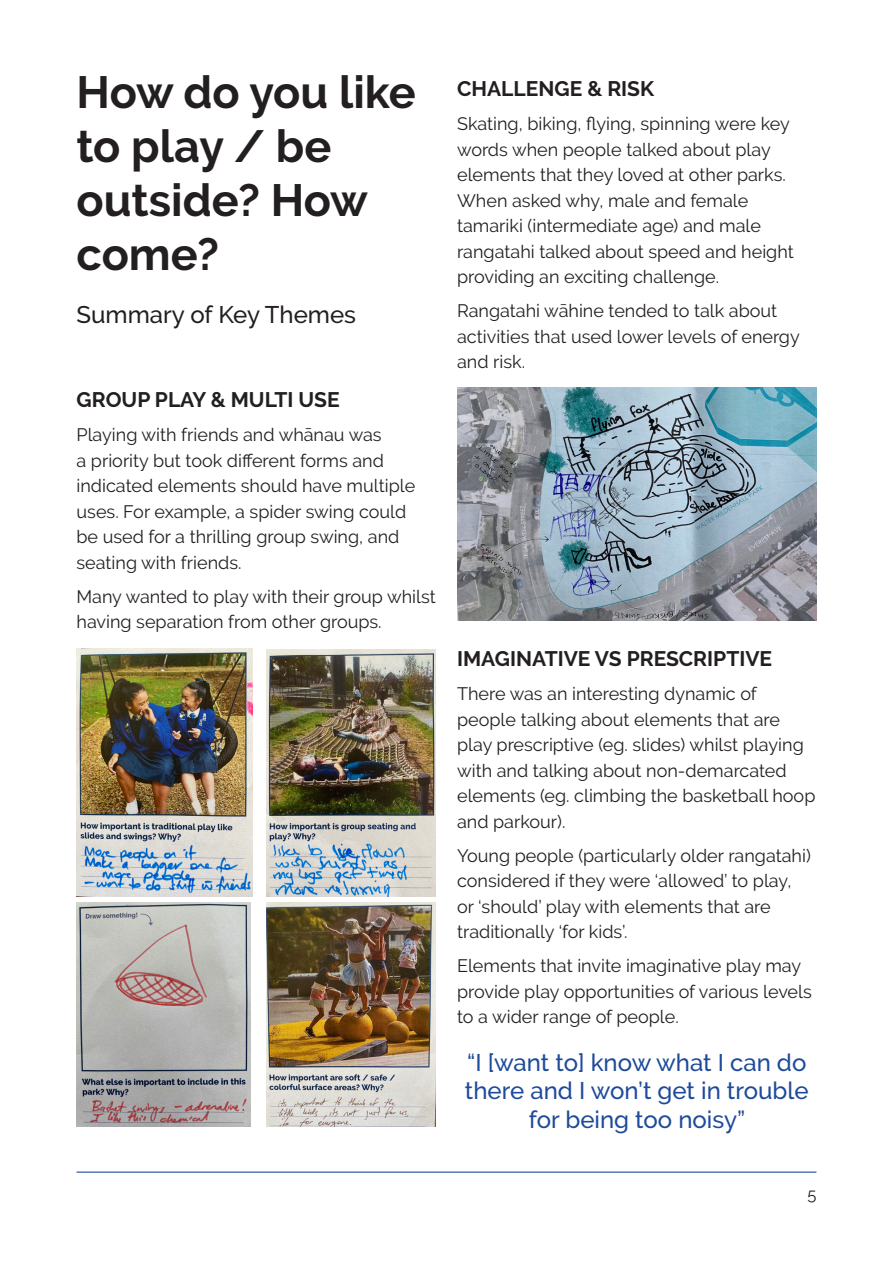
<style>
.page{position:relative;width:893px;height:1263px;background:#fff}
.page>*{position:absolute;margin:0;border:0;box-sizing:border-box;transform-origin:0 0}
.Headline_1{font:700 45px/54px "Raleway";color:#231f20}
.Headline_1-2{font:500 24px/28.8px "Raleway";color:#1d4a9a;text-align:center}
.Headline_2{font:500 24px "Raleway";color:#231f20}
.Body_title{font:700 21px "Raleway";color:#231f20}
.Body{font:18px/25.5px "Raleway";color:#231f20}
.t1{font:16.5px "Raleway";color:#231f20}
</style>
<div class="page">
<img style="left:266px;top:902px;width:170px;height:225px">
<img style="left:457px;top:387px;width:359px;height:234px">
<img style="left:77px;top:648px;width:176px;height:248px">
<img style="left:77px;top:902px;width:173px;height:225px">
<img style="left:266px;top:649px;width:170px;height:247px">
<hr style="left:77px;top:1171px;width:739px;height:2px;background:#1d4a9a">
<p class="Headline_1" style="left:77px;top:66px;width:341px">How do you like to play / be outside? How come?</p>
<p class="Headline_2" style="left:77px;top:301px;width:281px">Summary of Key Themes</p>
<p class="Body_title" style="left:77px;top:388px;width:265px">GROUP PLAY &amp; MULTI USE</p>
<p class="Body" style="left:77px;top:422px;width:340px">Playing with friends and whānau was<br>a priority but took different forms and indicated elements should have multiple uses. For example, a spider swing could be used for a thrilling group swing, and seating with friends.</p>
<p class="Body" style="left:77px;top:583px;width:361px">Many wanted to play with their group whilst having separation from other groups.</p>
<p class="Body_title" style="left:457px;top:77px;width:199px">CHALLENGE &amp; RISK</p>
<p class="Body" style="left:457px;top:111px;width:338px">Skating, biking, flying, spinning were key words when people talked about play elements that they loved at other parks.<br>When asked why, male and female tamariki (intermediate age) and male rangatahi talked about speed and height providing an exciting challenge.</p>
<p class="Body" style="left:457px;top:298px;width:344px">Rangatahi wāhine tended to talk about activities that used lower levels of energy and risk.</p>
<p class="Body_title" style="left:457px;top:647px;width:317px">IMAGINATIVE VS PRESCRIPTIVE</p>
<p class="Body" style="left:457px;top:681px;width:360px">There was an interesting dynamic of people talking about elements that are play prescriptive (eg. slides) whilst playing with and talking about non-demarcated elements (eg. climbing the basketball hoop and parkour).</p>
<p class="Body" style="left:457px;top:843px;width:355px">Young people (particularly older rangatahi) considered if they were ‘allowed’ to play, or ‘should’ play with elements that are traditionally ‘for kids’.</p>
<p class="Body" style="left:457px;top:953px;width:356px">Elements that invite imaginative play may provide play opportunities of various levels to a wider range of people.</p>
<p class="Headline_1-2" style="left:465px;top:1048px;width:345px">“I [want to] know what I can do there and I won’t get in trouble for being too noisy”</p>
<p class="t1" style="left:807px;top:1185px;width:10px">5</p>
</div>
